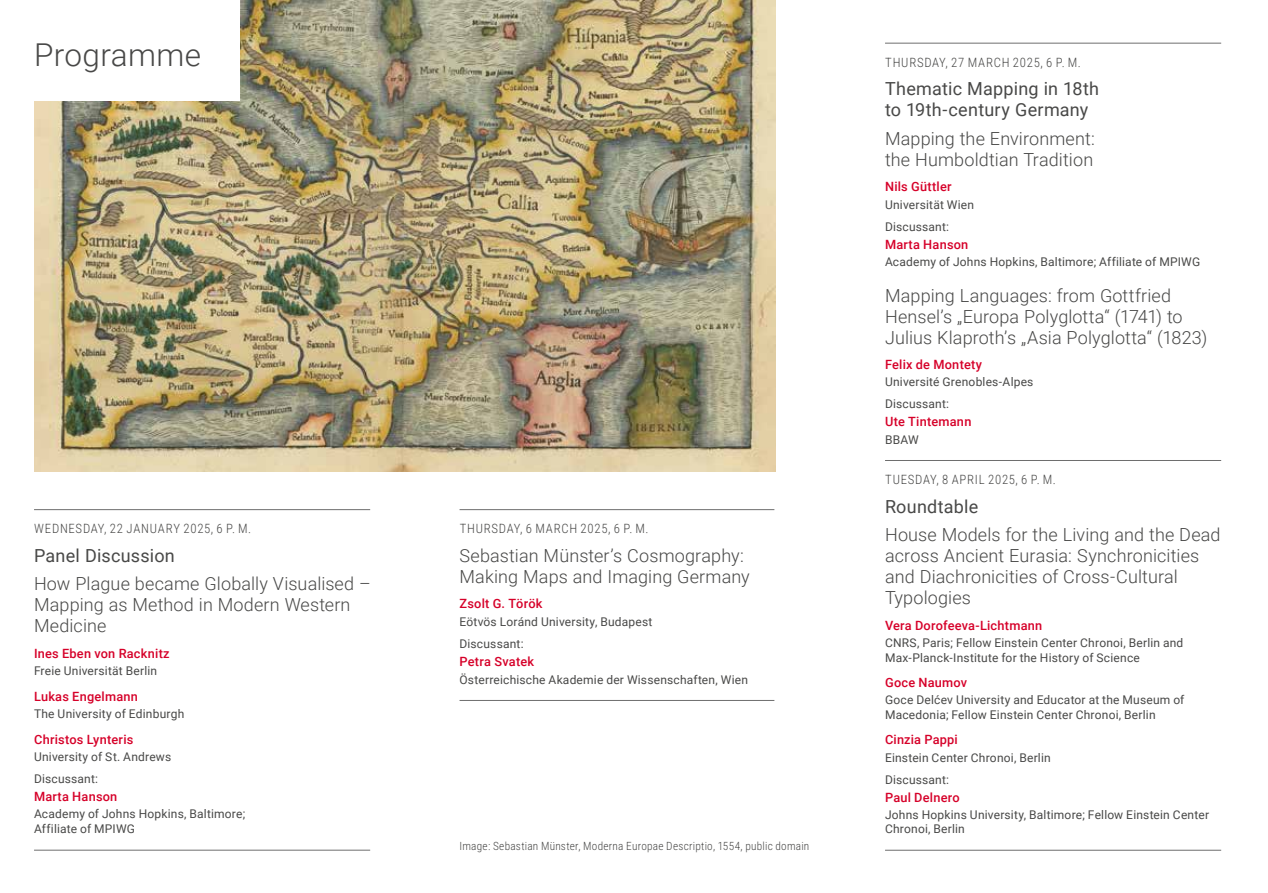
<style>
.page{position:relative;width:1268px;height:893px;background:#fff}
.page>*{position:absolute;margin:0;border:0;box-sizing:border-box;transform-origin:0 0}
.Head_1{font:300 31.5px "Roboto";letter-spacing:.01em;color:#484847}
.V_Titel_12_pt{font:300 18px/21px "Roboto";letter-spacing:.005em;color:#484847}
.V_Titel_12_pt-2{font:18px/21px "Roboto";letter-spacing:.01em;color:#484847}
.V_Name_Rot{font:500 12.75px "Roboto";letter-spacing:.02em;color:#d60029}
.V__Datum_Versal{font:300 12.75px "Roboto Condensed";letter-spacing:.055em;color:#484847}
.V__Namen_Grau{font:12px/14.4px "Roboto";letter-spacing:.015em;color:#484847}
.V__Datum_Versal-2{font:300 11.25px "Roboto Condensed";letter-spacing:.02em;color:#484847}
</style>
<div class="page">
<hr style="left:34px;top:509px;width:336px;height:1px;background:#6e6e6e">
<hr style="left:34px;top:850px;width:336px;height:1px;background:#6e6e6e">
<hr style="left:884px;top:43px;width:336px;height:1px;background:#6e6e6e">
<hr style="left:884px;top:460px;width:336px;height:1px;background:#6e6e6e">
<hr style="left:884px;top:850px;width:336px;height:1px;background:#6e6e6e">
<img style="left:34px;top:0;width:741px;height:471px">
<hr style="left:459px;top:509px;width:315px;height:1px;background:#6e6e6e">
<hr style="left:459px;top:700px;width:315px;height:1px;background:#6e6e6e">
<div style="left:0;top:0;width:239px;height:100px;background:#fff"></div>
<p class="Head_1" style="left:34px;top:33px;width:168px">Programme</p>
<p class="V__Datum_Versal" style="left:34px;top:520px;width:218px">WEDNESDAY, 22 JANUARY 2025, 6 P. M.</p>
<p class="V_Titel_12_pt-2" style="left:34px;top:544px;width:142px">Panel Discussion</p>
<p class="V_Titel_12_pt" style="left:34px;top:573px;width:338px">How Plague became Globally Visualised –<br>Mapping as Method in Modern Western<br>Medicine</p>
<p class="V_Name_Rot" style="left:34px;top:644px;width:137px">Ines Eben von Racknitz</p>
<p class="V__Namen_Grau" style="left:34px;top:663px;width:125px">Freie Universität Berlin</p>
<p class="V_Name_Rot" style="left:34px;top:687px;width:105px">Lukas Engelmann</p>
<p class="V__Namen_Grau" style="left:34px;top:706px;width:152px">The University of Edinburgh</p>
<p class="V_Name_Rot" style="left:34px;top:730px;width:101px">Christos Lynteris</p>
<p class="V__Namen_Grau" style="left:34px;top:749px;width:139px">University of St. Andrews</p>
<p class="V__Namen_Grau" style="left:34px;top:771px;width:66px">Discussant:</p>
<p class="V_Name_Rot" style="left:34px;top:787px;width:85px">Marta Hanson</p>
<p class="V__Namen_Grau" style="left:34px;top:806px;width:213px;line-height:15px">Academy of Johns Hopkins, Baltimore;<br>Affiliate of MPIWG</p>
<p class="V__Datum_Versal" style="left:459px;top:520px;width:190px">THURSDAY, 6 MARCH 2025, 6 P. M.</p>
<p class="V_Titel_12_pt" style="left:459px;top:544px;width:292px">Sebastian Münster’s Cosmography:<br>Making Maps and Imaging Germany</p>
<p class="V_Name_Rot" style="left:459px;top:595px;width:84px">Zsolt G. Török</p>
<p class="V__Namen_Grau" style="left:459px;top:614px;width:194px">Eötvös Loránd University, Budapest</p>
<p class="V__Namen_Grau" style="left:459px;top:636px;width:66px">Discussant:</p>
<p class="V_Name_Rot" style="left:459px;top:652px;width:76px">Petra Svatek</p>
<p class="V__Namen_Grau" style="left:459px;top:672px;width:290px">Österreichische Akademie der Wissenschaften, Wien</p>
<p class="V__Datum_Versal-2" style="left:459px;top:838px;width:351px">Image: Sebastian Münster, Moderna Europae Descriptio, 1554, public domain</p>
<p class="V__Datum_Versal" style="left:885px;top:53px;width:197px">THURSDAY, 27 MARCH 2025, 6 P. M.</p>
<p class="V_Titel_12_pt-2" style="left:884px;top:78px;width:215px">Thematic Mapping in 18th to 19th-century Germany</p>
<p class="V_Titel_12_pt" style="left:884px;top:127px;width:211px">Mapping the Environment: the Humboldtian Tradition</p>
<p class="V_Name_Rot" style="left:884px;top:178px;width:68px">Nils Güttler</p>
<p class="V__Namen_Grau" style="left:884px;top:197px;width:91px">Universität Wien</p>
<p class="V__Namen_Grau" style="left:884px;top:219px;width:66px">Discussant:</p>
<p class="V_Name_Rot" style="left:884px;top:235px;width:85px">Marta Hanson</p>
<p class="V__Namen_Grau" style="left:884px;top:254px;width:316px">Academy of Johns Hopkins, Baltimore; Affiliate of MPIWG</p>
<p class="V_Titel_12_pt" style="left:884px;top:284px;width:324px">Mapping Languages: from Gottfried<br>Hensel’s „Europa Polyglotta“ (1741) to<br>Julius Klaproth’s „Asia Polyglotta“ (1823)</p>
<p class="V_Name_Rot" style="left:884px;top:356px;width:98px">Felix de Montety</p>
<p class="V__Namen_Grau" style="left:884px;top:374px;width:150px">Université Grenobles-Alpes</p>
<p class="V__Namen_Grau" style="left:884px;top:396px;width:66px">Discussant:</p>
<p class="V_Name_Rot" style="left:884px;top:413px;width:88px">Ute Tintemann</p>
<p class="V__Namen_Grau" style="left:884px;top:432px;width:35px">BBAW</p>
<p class="V__Datum_Versal" style="left:885px;top:471px;width:172px">TUESDAY, 8 APRIL 2025, 6 P. M.</p>
<p class="V_Titel_12_pt-2" style="left:884px;top:495px;width:95px">Roundtable</p>
<p class="V_Titel_12_pt" style="left:884px;top:524px;width:337px">House Models for the Living and the Dead across Ancient Eurasia: Synchronicities and Diachronicities of Cross-Cultural Typologies</p>
<p class="V_Name_Rot" style="left:884px;top:616px;width:159px">Vera Dorofeeva-Lichtmann</p>
<p class="V__Namen_Grau" style="left:884px;top:635px;width:300px">CNRS, Paris; Fellow Einstein Center Chronoi, Berlin and<br>Max-Planck-Institute for the History of Science</p>
<p class="V_Name_Rot" style="left:884px;top:674px;width:84px">Goce Naumov</p>
<p class="V__Namen_Grau" style="left:884px;top:692px;width:301px">Goce Delćev University and Educator at the Museum of<br>Macedonia; Fellow Einstein Center Chronoi, Berlin</p>
<p class="V_Name_Rot" style="left:884px;top:731px;width:74px">Cinzia Pappi</p>
<p class="V__Namen_Grau" style="left:884px;top:750px;width:167px">Einstein Center Chronoi, Berlin</p>
<p class="V__Namen_Grau" style="left:884px;top:772px;width:66px">Discussant:</p>
<p class="V_Name_Rot" style="left:884px;top:788px;width:76px">Paul Delnero</p>
<p class="V__Namen_Grau" style="left:884px;top:807px;width:325px">Johns Hopkins University, Baltimore; Fellow Einstein Center<br>Chronoi, Berlin</p>
</div>
